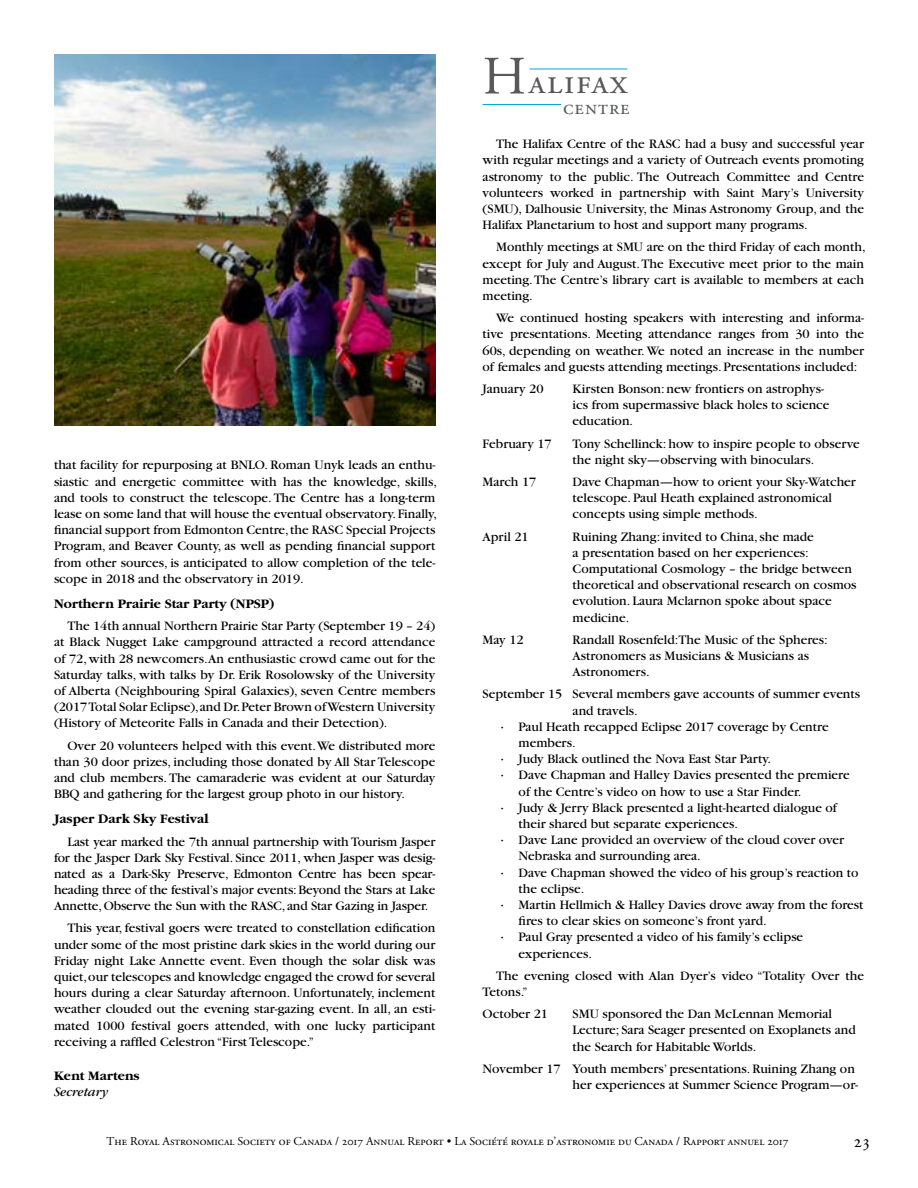
<style>
.page{position:relative;width:918px;height:1188px;background:#fff}
.page>*{position:absolute;margin:0;border:0;box-sizing:border-box;transform-origin:0 0}
.t1{font:36px "Adobe Garamond Regular SC";letter-spacing:.05em;color:#58595b}
.t2{font:21px "Adobe Garamond Regular SC";letter-spacing:.05em;color:#58595b}
.t3{font:18px "Adobe Garamond Regular SC";color:#000}
.t4{font:13.5px/16.2px "Garamond";color:#000}
.t5{font:700 13.5px "Garamond";color:#000}
.t6{font:italic 13.5px "Garamond";color:#000}
.t7{font:12px "Adobe Garamond Regular SC";color:#000}
.s1{font-size:54px}
</style>
<div class="page">
<hr style="left:530px;top:69px;width:97px;height:1px;background:#00aad9">
<hr style="left:483px;top:104px;width:78px;height:1px;background:#00aad9">
<img style="left:54px;top:54px;width:381px;height:372px">
<p class="t4" style="left:54px;top:457px;width:385px">that facility for repurposing at BNLO. Roman Unyk leads an enthu&shy;siastic and energetic committee with has the knowledge, skills, and tools to construct the telescope. The Centre has a long-term lease on some land that will house the eventual observatory. Finally, financial support from Edmonton Centre, the RASC Special Projects Program, and Beaver County, as well as pending financial support from other sources, is anticipated to allow completion of the tele&shy;scope in 2018 and the observatory in 2019.</p>
<p class="t5" style="left:54px;top:597px;width:222px">Northern Prairie Star Party (NPSP)</p>
<p class="t4" style="left:54px;top:618px;width:383px;text-align:justify;text-indent:14px">The 14th annual Northern Prairie Star Party (September 19 – 24) at Black Nugget Lake campground attracted a record attendance of 72, with 28 newcomers.An enthusiastic crowd came out for the Saturday talks, with talks by Dr. Erik Rosolowsky of the University of Alberta (Neighbouring Spiral Galaxies), seven Centre members (2017 Total Solar Eclipse), and Dr. Peter Brown of Western University (History of Meteorite Falls in Canada and their Detection).</p>
<p class="t4" style="left:54px;top:737px;width:383px;text-align:justify;text-indent:14px">Over 20 volunteers helped with this event. We distributed more than 30 door prizes, including those donated by All Star Telescope and club members. The camaraderie was evident at our Saturday BBQ and gathering for the largest group photo in our history.</p>
<p class="t5" style="left:54px;top:812px;width:156px">Jasper Dark Sky Festival</p>
<p class="t4" style="left:54px;top:833px;width:383px;text-align:justify;text-indent:14px">Last year marked the 7th annual partnership with Tourism Jasper for the Jasper Dark Sky Festival. Since 2011, when Jasper was desig&shy;nated as a Dark-Sky Preserve, Edmonton Centre has been spear&shy;heading three of the festival’s major events: Beyond the Stars at Lake Annette, Observe the Sun with the RASC, and Star Gazing in Jasper.</p>
<p class="t4" style="left:54px;top:920px;width:383px;text-align:justify;text-indent:14px">This year, festival goers were treated to constellation edification under some of the most pristine dark skies in the world during our Friday night Lake Annette event. Even though the solar disk was quiet, our telescopes and knowledge engaged the crowd for several hours during a clear Saturday afternoon. Unfortunately, inclement weather clouded out the evening star-gazing event. In all, an esti&shy;mated 1000 festival goers attended, with one lucky participant receiving a raffled Celestron “First Telescope.”</p>
<p class="t5" style="left:54px;top:1069px;width:87px">Kent Martens</p>
<p class="t6" style="left:54px;top:1085px;width:56px">Secretary</p>
<h1 class="t1" style="left:483px;top:63px;width:146px"><span class="s1">H</span>alifax</h1>
<h2 class="t2" style="left:563px;top:96px;width:68px">centre</h2>
<p class="t4" style="left:483px;top:136px;width:383px;text-align:justify;text-indent:14px">The Halifax Centre of the RASC had a busy and successful year with regular meetings and a variety of Outreach events promoting astronomy to the public. The Outreach Committee and Centre volunteers worked in partnership with Saint Mary’s University (SMU), Dalhousie University, the Minas Astronomy Group, and the Halifax Planetarium to host and support many programs.</p>
<p class="t4" style="left:483px;top:239px;width:385px;text-indent:14px">Monthly meetings at SMU are on the third Friday of each month, except for July and August. The Executive meet prior to the main meeting. The Centre’s library cart is available to members at each meeting.</p>
<p class="t4" style="left:483px;top:310px;width:383px;text-align:justify;text-indent:14px">We continued hosting speakers with interesting and informa&shy;tive presentations. Meeting attendance ranges from 30 into the 60s, depending on weather. We noted an increase in the number of females and guests attending meetings. Presentations included:</p>
<p class="t4" style="left:483px;top:381px;width:62px">January 20</p>
<p class="t4" style="left:573px;top:381px;width:258px">Kirsten Bonson: new frontiers on astrophys&shy;ics from supermassive black holes to science education.</p>
<p class="t4" style="left:483px;top:435px;width:71px">February 17</p>
<p class="t4" style="left:573px;top:435px;width:289px">Tony Schellinck: how to inspire people to observe the night sky—observing with binoculars.</p>
<p class="t4" style="left:483px;top:474px;width:55px">March 17</p>
<p class="t4" style="left:573px;top:474px;width:285px">Dave Chapman—how to orient your Sky-Watcher telescope. Paul Heath explained astronomical concepts using simple methods.</p>
<p class="t4" style="left:483px;top:528px;width:48px">April 21</p>
<p class="t4" style="left:573px;top:528px;width:285px">Ruining Zhang: invited to China, she made<br>a presentation based on her experiences:<br>Computational Cosmology – the bridge between theoretical and observational research on cosmos evolution. Laura Mclarnon spoke about space medicine.</p>
<p class="t4" style="left:483px;top:632px;width:43px">May 12</p>
<p class="t4" style="left:573px;top:632px;width:257px">Randall Rosenfeld:The Music of the Spheres:<br>Astronomers as Musicians &amp; Musicians as<br>Astronomers.</p>
<p class="t4" style="left:483px;top:686px;width:379px">September 15 Several members gave accounts of summer events</p>
<p class="t4" style="left:573px;top:702px;width:67px">and travels.</p>
<p class="t4" style="left:501px;top:719px;width:330px">· Paul Heath recapped Eclipse 2017 coverage by Centre</p>
<p class="t4" style="left:519px;top:735px;width:59px">members.</p>
<p class="t4" style="left:501px;top:751px;width:272px">· Judy Black outlined the Nova East Star Party.</p>
<p class="t4" style="left:501px;top:767px;width:351px">· Dave Chapman and Halley Davies presented the premiere</p>
<p class="t4" style="left:519px;top:783px;width:284px">of the Centre’s video on how to use a Star Finder.</p>
<p class="t4" style="left:501px;top:800px;width:338px">· Judy &amp; Jerry Black presented a light-hearted dialogue of</p>
<p class="t4" style="left:519px;top:816px;width:221px">their shared but separate experiences.</p>
<p class="t4" style="left:501px;top:832px;width:345px">· Dave Lane provided an overview of the cloud cover over</p>
<p class="t4" style="left:519px;top:848px;width:184px">Nebraska and surrounding area.</p>
<p class="t4" style="left:501px;top:864px;width:359px">· Dave Chapman showed the video of his group’s reaction to</p>
<p class="t4" style="left:519px;top:881px;width:67px">the eclipse.</p>
<p class="t4" style="left:501px;top:897px;width:364px">· Martin Hellmich &amp; Halley Davies drove away from the forest</p>
<p class="t4" style="left:519px;top:913px;width:250px">fires to clear skies on someone’s front yard.</p>
<p class="t4" style="left:501px;top:929px;width:304px">· Paul Gray presented a video of his family’s eclipse</p>
<p class="t4" style="left:519px;top:945px;width:75px">experiences.</p>
<p class="t4" style="left:483px;top:968px;width:383px;text-indent:14px">The evening closed with Alan Dyer’s video “Totality Over the<br>Tetons.”</p>
<p class="t4" style="left:483px;top:1006px;width:67px">October 21</p>
<p class="t4" style="left:573px;top:1006px;width:285px">SMU sponsored the Dan McLennan Memorial<br>Lecture; Sara Seager presented on Exoplanets and the Search for Habitable Worlds.</p>
<p class="t4" style="left:483px;top:1061px;width:377px;text-align:right">November 17 Youth members’ presentations. Ruining Zhang on her experiences at Summer Science Program—or-</p>
<p class="t7" style="left:107px;top:1135px;width:683px">The Royal Astronomical Society of Canada / 2017 Annual Report • La Société royale d’astronomie du Canada / Rapport annuel 2017</p>
<h3 class="t3" style="left:854px;top:1132px;width:17px">23</h3>
</div>
